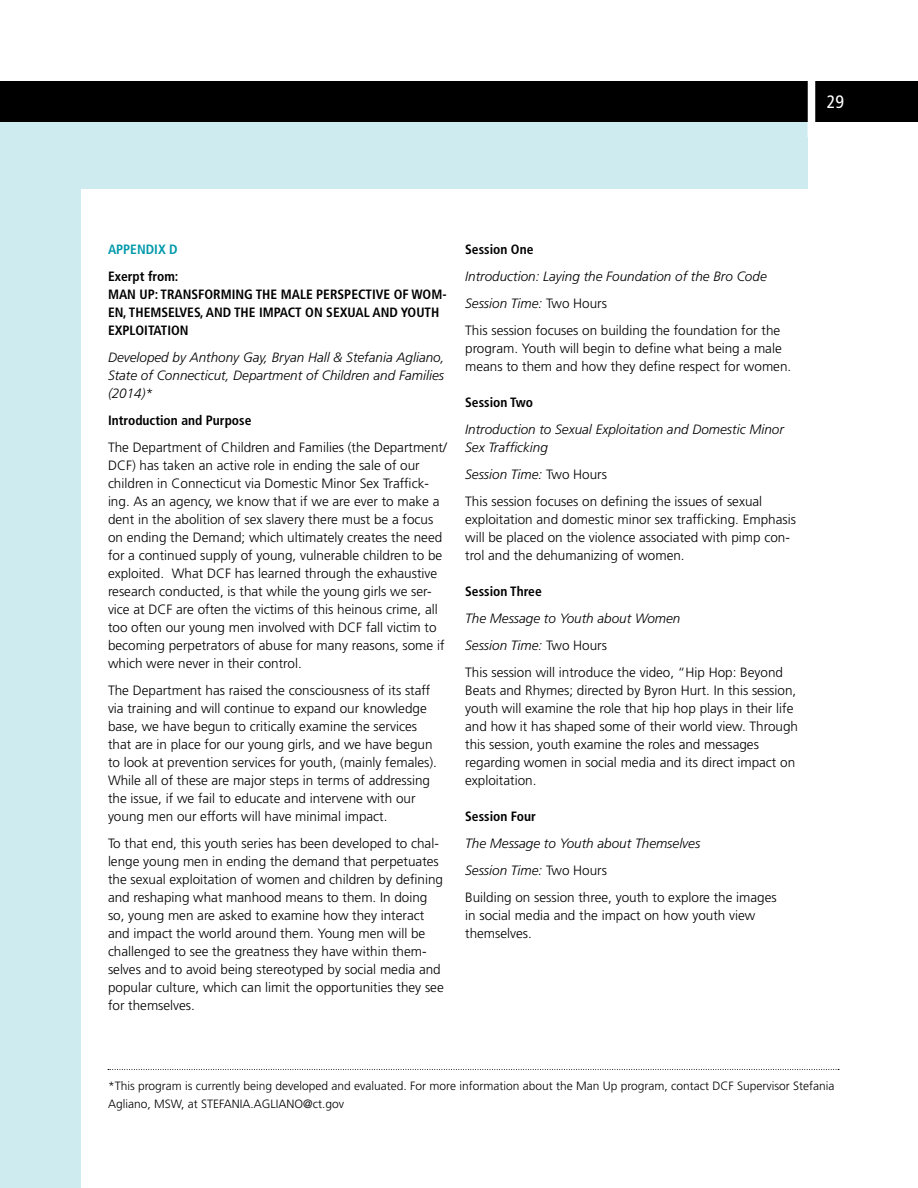
<style>
.page{position:relative;width:918px;height:1188px;background:#fff}
.page>*{position:absolute;margin:0;border:0;box-sizing:border-box;transform-origin:0 0}
.t1{font:condensed 18px "Frutiger";color:#fff}
.t2{font:300 13.5px/18px "Frutiger";color:#000}
.t3{font:italic 300 13.5px/18px "Frutiger";color:#000}
.t4{font:700 condensed 13.5px/18px "Frutiger";color:#000}
.t5{font:700 condensed 13.5px "Frutiger";color:#09a}
.t6{font:300 12px/18px "Frutiger";color:#000}
.s1{font-style:normal}
.s2{font-style:italic}
</style>
<div class="page">
<div style="left:0;top:95px;width:808px;height:1093px;background:#ceebef"></div>
<div style="left:81px;top:189px;width:757px;height:999px;background:#fff"></div>
<div style="left:0;top:81px;width:918px;height:41px;background:#000"></div>
<div style="left:808px;top:67px;width:7px;height:70px;background:#fff"></div>
<svg style="left:108px;top:1069px;width:731px;height:1px"></svg>
<h1 class="t1" style="left:827px;top:91px;width:19px">29</h1>
<p class="t5" style="left:108px;top:242px;width:9px">APPEND</p>
<p class="t5" style="left:154px;top:242px;width:23px">IX D</p>
<p class="t4" style="left:108px;top:268px;width:340px">EXERPT FROM:<br>MAN UP: TRANSFORMING THE MALE PERSPECTIVE OF WOM-<br>EN, THEMSELVES, AND THE IMPACT ON SEXUAL AND YOUTH<br>EXPLOITATION</p>
<p class="t3" style="left:108px;top:349px;width:338px;text-align:justify">Developed by Anthony Gay, Bryan Hall &amp; Stefania Agliano, State of Connecticut, Department of Children and Families (2014)*</p>
<p class="t4" style="left:108px;top:412px;width:145px">INTRODUCTION AND PURPOSE</p>
<p class="t2" style="left:108px;top:439px;width:340px">The Department of Children and Families (the Department/ DCF) has taken an active role in ending the sale of our children in Connecticut via Domestic Minor Sex Traffick&shy;ing. As an agency, we know that if we are ever to make a dent in the abolition of sex slavery there must be a focus on ending the Demand; which ultimately creates the need for a continued supply of young, vulnerable children to be exploited. What DCF has learned through the exhaustive research conducted, is that while the young girls we ser&shy;vice at DCF are often the victims of this heinous crime, all too often our young men involved with DCF fall victim to becoming perpetrators of abuse for many reasons, some if which were never in their control.</p>
<p class="t2" style="left:108px;top:682px;width:331px">The Department has raised the consciousness of its staff via training and will continue to expand our knowledge base, we have begun to critically examine the services that are in place for our young girls, and we have begun to look at prevention services for youth, (mainly females).<br>While all of these are major steps in terms of addressing the issue, if we fail to educate and intervene with our young men our efforts will have minimal impact.</p>
<p class="t2" style="left:108px;top:835px;width:337px">To that end, this youth series has been developed to chal&shy;lenge young men in ending the demand that perpetuates the sexual exploitation of women and children by defining and reshaping what manhood means to them. In doing so, young men are asked to examine how they interact and impact the world around them. Young men will be challenged to see the greatness they have within them&shy;selves and to avoid being stereotyped by social media and popular culture, which can limit the opportunities they see for themselves.</p>
<p class="t4" style="left:465px;top:240px;width:70px">SESSION ONE</p>
<p class="t3" style="left:465px;top:263px;width:317px;line-height:27px">Introduction: Laying the Foundation of the Bro Code<br>Session Time: <span class="s1">Two Hours<br>This session focuses on building the foundation for the</span></p>
<p class="t2" style="left:465px;top:340px;width:328px">program. Youth will begin to define what being a male means to them and how they define respect for women.</p>
<p class="t4" style="left:465px;top:393px;width:69px">SESSION TWO</p>
<p class="t3" style="left:465px;top:421px;width:320px">Introduction to Sexual Exploitation and Domestic Minor<br>Sex Trafficking</p>
<p class="t2" style="left:465px;top:461px;width:299px;line-height:27px"><span class="s2">Session Time:</span> Two Hours<br>This session focuses on defining the issues of sexual</p>
<p class="t2" style="left:465px;top:511px;width:332px">exploitation and domestic minor sex trafficking. Emphasis will be placed on the violence associated with pimp con&shy;trol and the dehumanizing of women.</p>
<p class="t4" style="left:465px;top:582px;width:78px">SESSION THREE</p>
<p class="t2" style="left:465px;top:605px;width:319px;line-height:27px"><span class="s2">The Message to Youth about Women<br>Session Time:</span> Two Hours<br>This session will introduce the video, “Hip Hop: Beyond</p>
<p class="t2" style="left:465px;top:682px;width:334px">Beats and Rhymes; directed by Byron Hurt. In this session, youth will examine the role that hip hop plays in their life and how it has shaped some of their world view. Through this session, youth examine the roles and messages regarding women in social media and its direct impact on exploitation.</p>
<p class="t4" style="left:465px;top:807px;width:72px">SESSION FOUR</p>
<p class="t2" style="left:465px;top:830px;width:313px;line-height:27px"><span class="s2">The Message to Youth about Themselves<br>Session Time:</span> Two Hours<br>Building on session three, youth to explore the images</p>
<p class="t2" style="left:465px;top:907px;width:292px">in social media and the impact on how youth view themselves.</p>
<p class="t6" style="left:108px;top:1077px;width:728px">*This program is currently being developed and evaluated. For more information about the Man Up program, contact DCF Supervisor Stefania<br>Agliano, MSW, at STEFANIA.AGLIANO@ct.gov</p>
</div>
